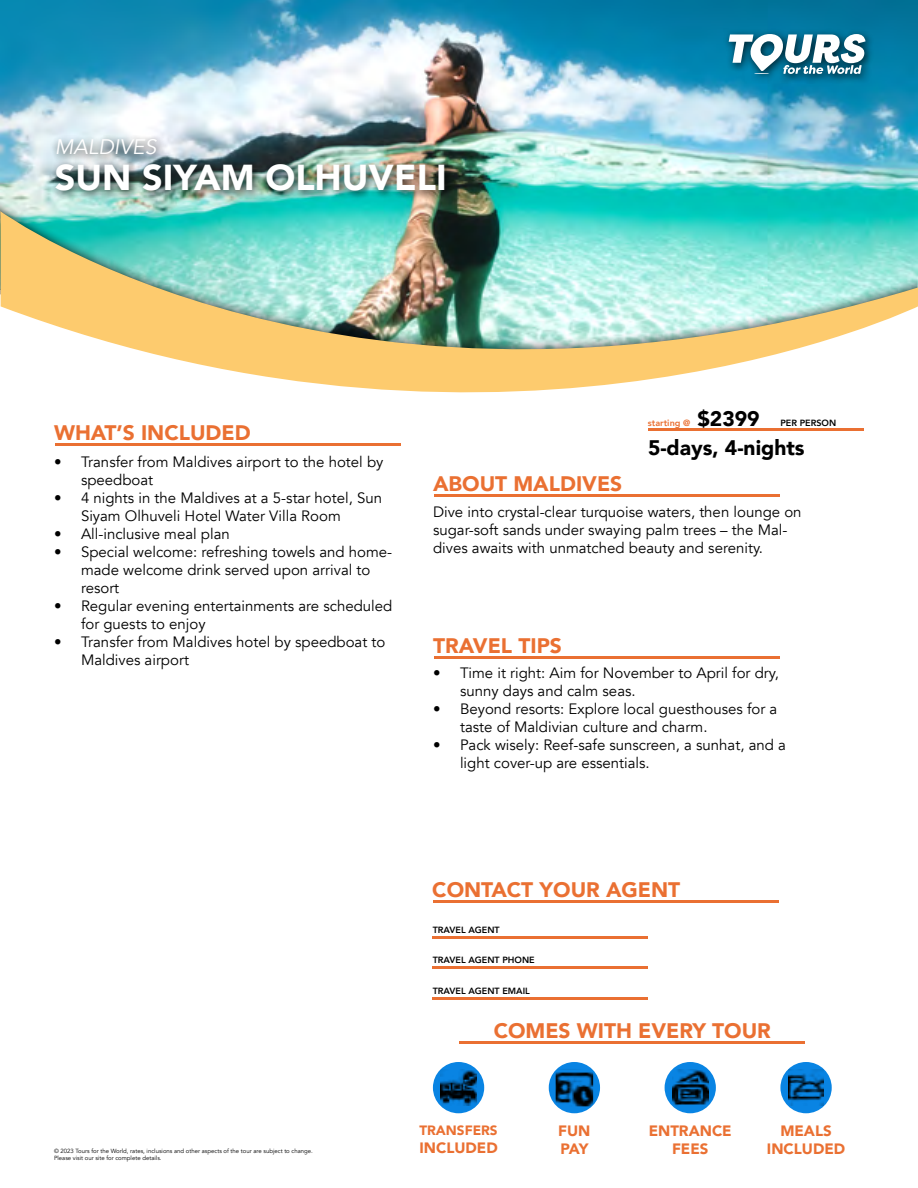
<style>
.page{position:relative;width:918px;height:1188px;background:#fff}
.page>*{position:absolute;margin:0;border:0;box-sizing:border-box;transform-origin:0 0}
.t1{font:900 36px "Avenir";color:#fff}
.t2{font:900 21px "Avenir";color:#ea7032}
.t3{font:900 21px/29.5px "Avenir";color:#000;text-align:center}
.t4{font:italic 21px "Avenir";color:#fff}
.t5{font:15px/18px "Avenir";color:#000}
.t6{font:900 15px/18px "Avenir";color:#ea7032}
.t7{font:900 13.5px "Avenir";color:#ea7032}
.t8{font:800 9px "Avenir";color:#000}
.t9{font:800 9px "Avenir";color:#ea7032}
.t10{font:6px/7.2px "Avenir";color:#000}
</style>
<div class="page">
<img style="left:0;top:0;width:918px;height:199px">
<img style="left:0;top:199px;width:918px;height:12px">
<img style="left:0;top:211px;width:918px;height:220px">
<div style="left:723px;top:28px;width:151px;height:56px;background:#000;opacity:.75"></div>
<svg style="left:729px;top:34px;width:137px;height:40px"></svg>
<div style="left:50px;top:135px;width:116px;height:30px;background:#000;opacity:.75"></div>
<hr style="left:55px;top:443px;width:346px;height:3px;background:#ea7032">
<hr style="left:434px;top:494px;width:346px;height:3px;background:#ea7032">
<hr style="left:434px;top:656px;width:346px;height:3px;background:#ea7032">
<hr style="left:648px;top:429px;width:215px;height:2px;background:#ea7032">
<hr style="left:433px;top:936px;width:215px;height:3px;background:#ea7032">
<hr style="left:433px;top:966px;width:215px;height:3px;background:#ea7032">
<hr style="left:433px;top:997px;width:215px;height:3px;background:#ea7032">
<hr style="left:459px;top:1041px;width:346px;height:3px;background:#ea7032">
<hr style="left:433px;top:900px;width:346px;height:2px;background:#ea7032">
<div style="left:433px;top:1062px;width:51px;height:51px;background:#0984e3;border-radius:50%"></div>
<img style="left:441px;top:1070px;width:35px;height:35px">
<svg style="left:549px;top:1062px;width:51px;height:51px"></svg>
<img style="left:556px;top:1069px;width:37px;height:37px">
<div style="left:665px;top:1062px;width:51px;height:51px;background:#0984e3;border-radius:50%"></div>
<img style="left:672px;top:1070px;width:36px;height:35px">
<div style="left:780px;top:1062px;width:52px;height:51px;background:#0984e3;border-radius:50%"></div>
<img style="left:788px;top:1070px;width:36px;height:35px">
<div style="left:50px;top:160px;width:405px;height:41px;background:#000;opacity:.75"></div>
<h2 class="t4" style="left:55px;top:134px;width:103px">MALDIVES</h2>
<h1 class="t1" style="left:55px;top:146px;width:393px">SUN SIYAM OLHUVELI</h1>
<h2 class="t2" style="left:54px;top:415px;width:198px">WHAT’S INCLUDED</h2>
<p class="t5" style="left:81px;top:454px;width:304px;text-indent:-27px">• Transfer from Maldives airport to the hotel by speedboat</p>
<p class="t5" style="left:81px;top:490px;width:303px;text-indent:-27px">• 4 nights in the Maldives at a 5-star hotel, Sun<br>Siyam Olhuveli Hotel Water Villa Room</p>
<p class="t5" style="left:54px;top:526px;width:177px">• All-inclusive meal plan</p>
<p class="t5" style="left:81px;top:544px;width:313px;text-indent:-27px">• Special welcome: refreshing towels and home&shy;made welcome drink served upon arrival to resort</p>
<p class="t5" style="left:81px;top:598px;width:313px;text-indent:-27px">• Regular evening entertainments are scheduled for guests to enjoy</p>
<p class="t5" style="left:81px;top:634px;width:306px;text-indent:-27px">• Transfer from Maldives hotel by speedboat to<br>Maldives airport</p>
<h2 class="t2" style="left:433px;top:466px;width:191px">ABOUT MALDIVES</h2>
<h2 class="t3" style="left:648px;top:403px;width:158px">$2399<br>5-days, 4-nights</h2>
<p class="t8" style="left:780px;top:415px;width:57px">PER PERSON</p>
<p class="t9" style="left:648px;top:415px;width:44px">starting @</p>
<p class="t5" style="left:433px;top:503px;width:370px">Dive into crystal-clear turquoise waters, then lounge on sugar-soft sands under swaying palm trees – the Mal&shy;dives awaits with unmatched beauty and serenity.</p>
<h2 class="t2" style="left:433px;top:628px;width:130px">TRAVEL TIPS</h2>
<p class="t5" style="left:460px;top:665px;width:320px;text-indent:-27px">• Time it right: Aim for November to April for dry, sunny days and calm seas.</p>
<p class="t5" style="left:460px;top:701px;width:319px;text-indent:-27px">• Beyond resorts: Explore local guesthouses for a taste of Maldivian culture and charm.</p>
<p class="t5" style="left:460px;top:737px;width:327px;text-indent:-27px">• Pack wisely: Reef-safe sunscreen, a sunhat, and a light cover-up are essentials.</p>
<h2 class="t2" style="left:432px;top:872px;width:250px">CONTACT YOUR AGENT</h2>
<p class="t8" style="left:433px;top:923px;width:68px">TRAVEL AGENT</p>
<p class="t8" style="left:433px;top:953px;width:103px">TRAVEL AGENT PHONE</p>
<p class="t8" style="left:433px;top:984px;width:99px">TRAVEL AGENT EMAIL</p>
<h2 class="t2" style="left:494px;top:1013px;width:279px">COMES WITH EVERY TOUR</h2>
<p class="t7" style="left:419px;top:1119px;width:80px">TRANSFERS</p>
<p class="t6" style="left:419px;top:1138px;width:80px">INCLUDED</p>
<p class="t6" style="left:558px;top:1122px;width:34px">FUN<br>PAY</p>
<p class="t6" style="left:649px;top:1122px;width:85px;text-align:center">ENTRANCE<br>FEES</p>
<p class="t6" style="left:780px;top:1122px;width:53px">MEALS</p>
<p class="t10" style="left:54px;top:1147px;width:260px">© 2023 Tours for the World, rates, inclusions and other aspects of the tour are subject to change.<br>Please visit our site for complete details.</p>
<p class="t6" style="left:767px;top:1140px;width:80px">INCLUDED</p>
</div>
